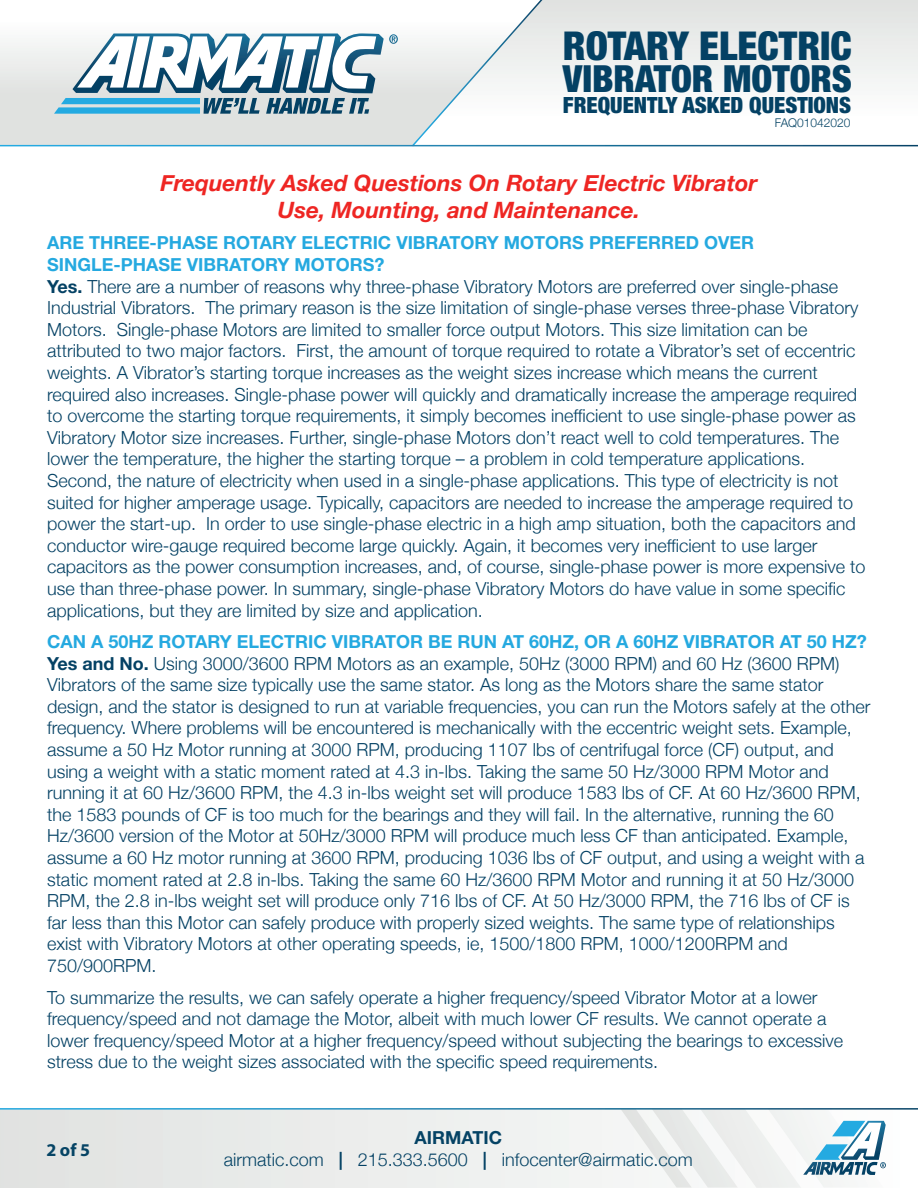
<style>
.page{position:relative;width:918px;height:1188px;background:#fff}
.page>*{position:absolute;margin:0;border:0;box-sizing:border-box;transform-origin:0 0}
.t1{font:900 condensed 39.9px "Helvetica Neue";color:#044164}
.t2{font:900 condensed 37.5px "Helvetica Neue";color:#044164}
.t3{font:italic 700 22.5px/27px "Helvetica Neue";color:#ee2623;text-align:center}
.t4{font:900 condensed 22.35px "Helvetica Neue";color:#044164}
.t5{font:300 18px/21.6px "Helvetica Neue";color:#044164}
.t6{font:700 18px/21.6px "Helvetica Neue LT Std";color:#25a9e0}
.t7{font:300 18px "Helvetica Neue";color:#054365}
.t8{font:700 18px "Helvetica Neue LT Std";color:#054365}
.t9{font:700 18px "Myriad Pro";color:#064465}
.t10{font:300 12px "Helvetica Neue";color:#064465}
.s1{font-family:"Helvetica Neue LT Std";font-weight:700}
.s2{color:#044164}
</style>
<div class="page">
<svg style="left:545px;top:0;width:373px;height:145px"></svg>
<svg style="left:0;top:43px;width:410px;height:102px;background:#e1e3e1"></svg>
<svg style="left:410px;top:0;width:135px;height:147px"></svg>
<svg style="left:54px;top:33px;width:344px;height:81px"></svg>
<div style="left:0;top:1109px;width:918px;height:79px;background:#ebeceb"></div>
<svg style="left:622px;top:1110px;width:264px;height:78px"></svg>
<hr style="left:0;top:1108px;width:918px;height:2px;background:#fff">
<hr style="left:0;top:145px;width:918px;height:1px;background:#fff">
<h1 class="t1" style="left:563px;top:22px;width:291px">ROTARY ELECTRIC</h1>
<h2 class="t2" style="left:563px;top:56px;width:291px">VIBRATOR MOTORS</h2>
<p class="t4" style="left:563px;top:91px;width:290px">FREQUENTLY ASKED QUESTIONS</p>
<p class="t10" style="left:775px;top:116px;width:77px">FAQ01042020</p>
<p class="t3" style="left:161px;top:169px;width:598px">Frequently Asked Questions On Rotary Electric Vibrator<br>Use, Mounting, and Maintenance.</p>
<p class="t6" style="left:47px;top:232px;width:709px">ARE THREE-PHASE ROTARY ELECTRIC VIBRATORY MOTORS PREFERRED OVER<br>SINGLE-PHASE VIBRATORY MOTORS?</p>
<p class="t5" style="left:47px;top:275px;width:820px"><span class="s1">Yes.</span> There are a number of reasons why three-phase Vibratory Motors are preferred over single-phase Industrial Vibrators. The primary reason is the size limitation of single-phase verses three-phase Vibratory Motors. Single-phase Motors are limited to smaller force output Motors. This size limitation can be attributed to two major factors. First, the amount of torque required to rotate a Vibrator’s set of eccentric weights. A Vibrator’s starting torque increases as the weight sizes increase which means the current required also increases. Single-phase power will quickly and dramatically increase the amperage required to overcome the starting torque requirements, it simply becomes inefficient to use single-phase power as Vibratory Motor size increases. Further, single-phase Motors don’t react well to cold temperatures. The lower the temperature, the higher the starting torque – a problem in cold temperature applications.<br>Second, the nature of electricity when used in a single-phase applications. This type of electricity is not suited for higher amperage usage. Typically, capacitors are needed to increase the amperage required to power the start-up. In order to use single-phase electric in a high amp situation, both the capacitors and conductor wire-gauge required become large quickly. Again, it becomes very inefficient to use larger capacitors as the power consumption increases, and, of course, single-phase power is more expensive to use than three-phase power. In summary, single-phase Vibratory Motors do have value in some specific applications, but they are limited by size and application.</p>
<p class="t6" style="left:47px;top:630px;width:821px">CAN A 50HZ ROTARY ELECTRIC VIBRATOR BE RUN AT 60HZ, OR A 60HZ VIBRATOR AT 50 HZ?</p>
<p class="t5" style="left:47px;top:652px;width:825px"><span class="s1">Yes and No.</span> Using 3000/3600 RPM Motors as an example, 50Hz (3000 RPM) and 60 Hz (3600 RPM)<br>Vibrators of the same size typically use the same stator. As long as the Motors share the same stator design, and the stator is designed to run at variable frequencies, you can run the Motors safely at the other frequency. Where problems will be encountered is mechanically with the eccentric weight sets. Example, assume a 50 Hz Motor running at 3000 RPM, producing 1107 lbs of centrifugal force (CF) output, and using a weight with a static moment rated at 4.3 in-lbs. Taking the same 50 Hz/3000 RPM Motor and running it at 60 Hz/3600 RPM, the 4.3 in-lbs weight set will produce 1583 lbs of CF. At 60 Hz/3600 RPM, the 1583 pounds of CF is too much for the bearings and they will fail. In the alternative, running the 60<br>Hz/3600 version of the Motor at 50Hz/3000 RPM will produce much less CF than anticipated. Example, assume a 60 Hz motor running at 3600 RPM, producing 1036 lbs of CF output, and using a weight with a static moment rated at 2.8 in-lbs. Taking the same 60 Hz/3600 RPM Motor and running it at 50 Hz/3000<br>RPM, the 2.8 in-lbs weight set will produce only 716 lbs of CF. At 50 Hz/3000 RPM, the 716 lbs of CF is far less than this Motor can safely produce with properly sized weights. The same type of relationships exist with Vibratory Motors at other operating speeds, ie, 1500/1800 RPM, 1000/1200RPM and 750/900RPM.</p>
<p class="t5" style="left:47px;top:986px;width:798px">To summarize the results, we can safely operate a higher frequency/speed Vibrator Motor at a lower frequency/speed and not damage the Motor, albeit with much lower CF results. We cannot operate a lower frequency/speed Motor at a higher frequency/speed without subjecting the bearings to excessive stress due to the weight sizes associated with the specific speed requirements.</p>
<p class="t9" style="left:46px;top:1138px;width:45px">2 of 5</p>
<p class="t8" style="left:414px;top:1126px;width:89px">AIRMATIC</p>
<p class="t7" style="left:224px;top:1148px;width:470px">airmatic.com <span class="s1">|</span> <span class="s2">215.333.5600</span> <span class="s1">|</span> infocenter@airmatic.com</p>
</div>
